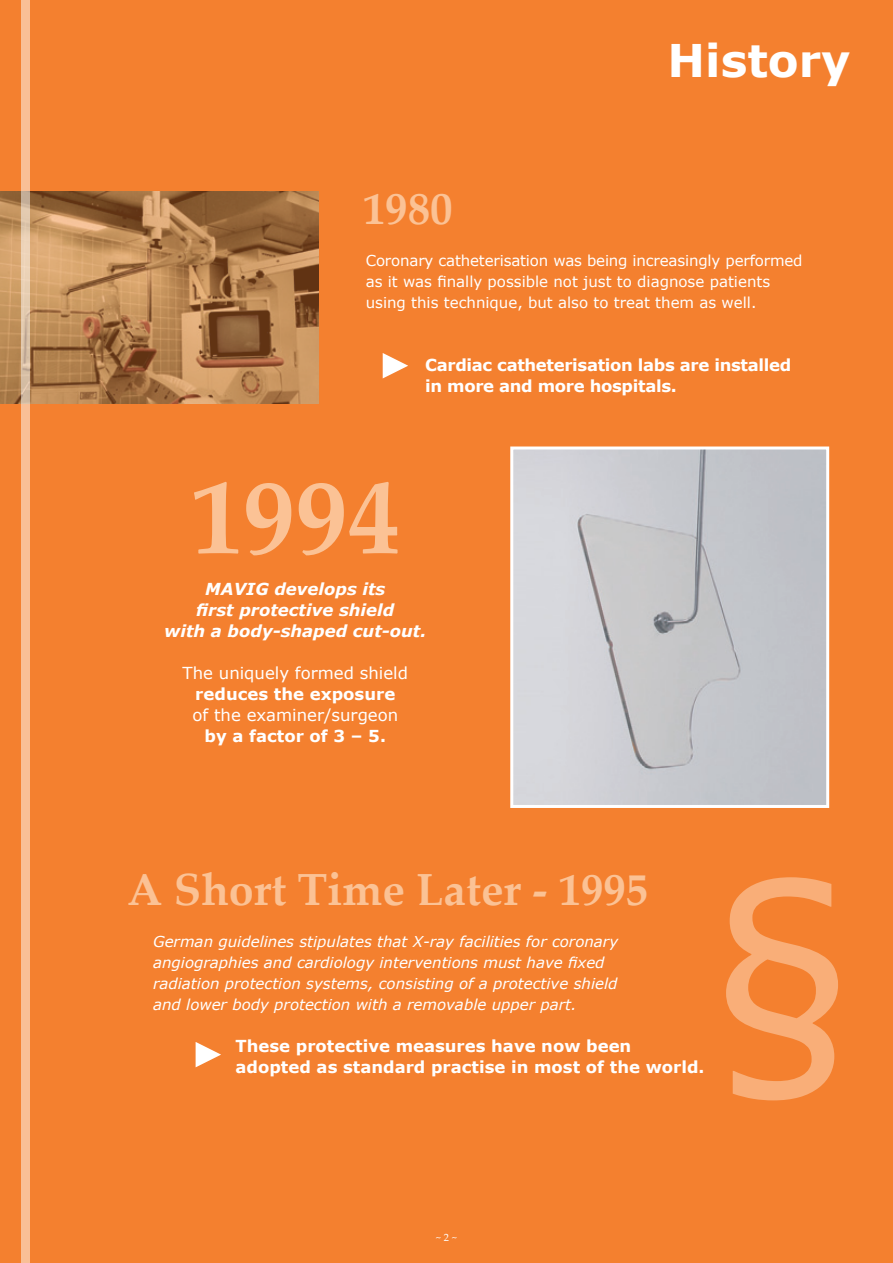
<style>
.page{position:relative;width:893px;height:1263px;background:#f4802f}
.page>*{position:absolute;margin:0;border:0;box-sizing:border-box;transform-origin:0 0}
.t1{font:240px "Verdana";color:#f9ae78}
.t2{font:700 105px "Palatino Linotype";color:#fbc295}
.t3{font:700 45px "Palatino Linotype";color:#fbc295}
.t4{font:700 45px "Verdana";color:#fff}
.t5{font:700 16.5px/21px "Verdana";color:#fff}
.t6{font:700 16.5px/21px "Verdana";letter-spacing:-.02em;color:#fff}
.t7{font:italic 700 16.5px/21px "Verdana";color:#fff;text-align:center}
.t8{font:16.5px "Verdana";color:#fff}
.t9{font:italic 15px/21px "Verdana";color:#fff}
.t10{font:15px/21px "Verdana";color:#fff}
.t11{font:10.5px "Palatino Linotype";color:#fff}
</style>
<div class="page">
<svg style="left:383px;top:353px;width:25px;height:25px"></svg>
<img style="left:514px;top:450px;width:311px;height:354px">
<div style="left:510px;top:446px;width:319px;height:362px;border:3px solid #fff"></div>
<svg style="left:196px;top:1042px;width:25px;height:25px"></svg>
<img style="left:0;top:191px;width:319px;height:213px">
<svg style="left:21px;top:0;width:9px;height:1263px;background:#f4c099"></svg>
<h3 class="t4" style="left:668px;top:29px;width:184px">History</h3>
<h3 class="t3" style="left:363px;top:177px;width:91px">1980</h3>
<p class="t10" style="left:366px;top:250px;width:438px">Coronary catheterisation was being increasingly performed as it was finally possible not just to diagnose patients using this technique, but also to treat them as well.</p>
<p class="t6" style="left:425px;top:354px;width:368px">Cardiac catheterisation labs are installed in more and more hospitals.</p>
<h2 class="t2" style="left:190px;top:443px;width:211px">1994</h2>
<p class="t7" style="left:164px;top:578px;width:264px">MAVIG develops its<br>first protective shield<br>with a body-shaped cut-out.</p>
<p class="t8" style="left:183px;top:662px;width:227px">The uniquely formed shield</p>
<p class="t5" style="left:195px;top:683px;width:201px">reduces the exposure</p>
<p class="t8" style="left:192px;top:704px;width:207px">of the examiner/surgeon</p>
<p class="t5" style="left:205px;top:725px;width:183px">by a factor of 3 – 5.</p>
<h3 class="t3" style="left:128px;top:857px;width:523px">A Short Time Later - 1995</h3>
<p class="t9" style="left:153px;top:930px;width:467px">German guidelines stipulates that X-ray facilities for coronary angiographies and cardiology interventions must have fixed radiation protection systems, consisting of a protective shield and lower body protection with a removable upper part.</p>
<p class="t5" style="left:236px;top:1035px;width:470px">These protective measures have now been adopted as standard practise in most of the world.</p>
<h1 class="t1" style="left:706px;top:803px;width:154px">§</h1>
<p class="t11" style="left:436px;top:1230px;width:22px">~ 2 ~</p>
</div>
